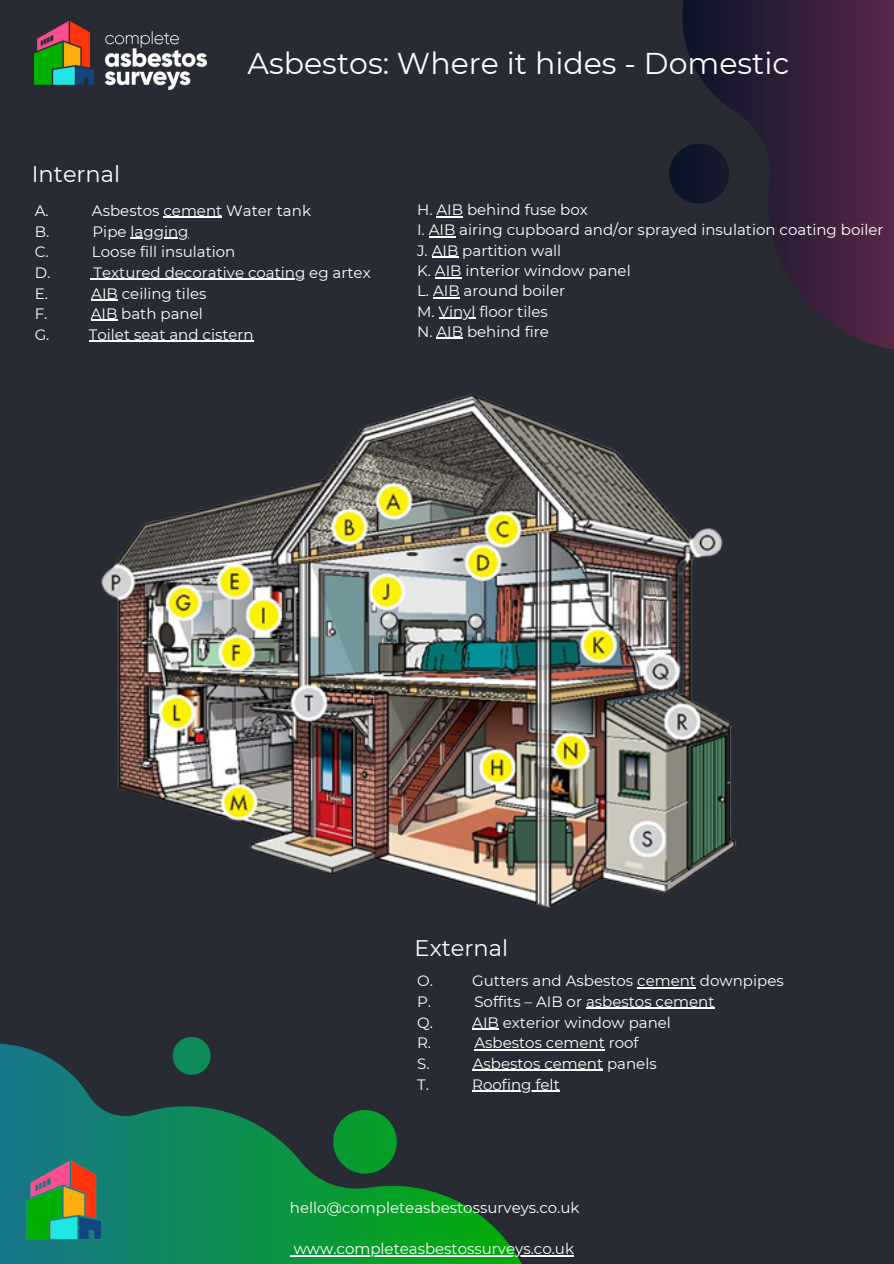
<style>
.page{position:relative;width:894px;height:1264px;background:#fff}
.page>*{position:absolute;margin:0;border:0;box-sizing:border-box;transform-origin:0 0}
.t1{font:30px "Montserrat";color:#fff}
.t2{font:22.5px "Montserrat";color:#fff}
.t3{font:15px "Montserrat";color:#fff}
</style>
<div class="page">
<div style="left:0;top:0;width:893px;height:1263px;background:#282b34"></div>
<svg style="left:0;top:1043px;width:543px;height:220px"></svg>
<svg style="left:333px;top:1110px;width:63px;height:63px"></svg>
<svg style="left:172px;top:1037px;width:38px;height:37px"></svg>
<svg style="left:682px;top:0;width:211px;height:349px"></svg>
<svg style="left:669px;top:144px;width:59px;height:59px"></svg>
<img style="left:35px;top:22px;width:171px;height:68px">
<img style="left:101px;top:321px;width:714px;height:587px">
<hr style="left:163px;top:217px;width:59px;height:1px;background:#fff">
<hr style="left:130px;top:237px;width:58px;height:1px;background:#fff">
<hr style="left:94px;top:278px;width:211px;height:2px;background:#fff">
<svg style="left:91px;top:299px;width:27px;height:1px"></svg>
<svg style="left:91px;top:320px;width:26px;height:1px"></svg>
<hr style="left:89px;top:340px;width:165px;height:2px;background:#fff">
<svg style="left:436px;top:216px;width:27px;height:1px"></svg>
<hr style="left:428px;top:236px;width:27px;height:2px;background:#fff">
<svg style="left:432px;top:257px;width:26px;height:1px"></svg>
<svg style="left:435px;top:277px;width:26px;height:1px"></svg>
<svg style="left:433px;top:297px;width:26px;height:1px"></svg>
<hr style="left:438px;top:317px;width:37px;height:2px;background:#fff">
<svg style="left:436px;top:338px;width:27px;height:1px"></svg>
<hr style="left:637px;top:986px;width:58px;height:2px;background:#fff">
<hr style="left:586px;top:1007px;width:128px;height:1px;background:#fff">
<svg style="left:472px;top:1028px;width:26px;height:1px"></svg>
<hr style="left:474px;top:1048px;width:130px;height:2px;background:#fff">
<hr style="left:472px;top:1069px;width:131px;height:1px;background:#fff">
<hr style="left:472px;top:1090px;width:87px;height:1px;background:#fff">
<hr style="left:294px;top:1254px;width:280px;height:2px;background:#fff">
<img style="left:0;top:1135px;width:128px;height:128px">
<p class="t2" style="left:32px;top:160px;width:90px">Internal</p>
<p class="t1" style="left:247px;top:45px;width:543px">Asbestos: Where it hides - Domestic</p>
<p class="t3" style="left:35px;top:201px;width:15px">A.</p>
<p class="t3" style="left:92px;top:201px;width:220px">Asbestos cement Water tank</p>
<p class="t3" style="left:35px;top:222px;width:16px">B.</p>
<p class="t3" style="left:92px;top:222px;width:97px">Pipe lagging</p>
<p class="t3" style="left:35px;top:243px;width:15px">C.</p>
<p class="t3" style="left:92px;top:243px;width:145px">Loose fill insulation</p>
<p class="t3" style="left:35px;top:263px;width:17px">D.</p>
<p class="t3" style="left:94px;top:263px;width:278px">Textured decorative coating eg artex</p>
<p class="t3" style="left:35px;top:284px;width:15px">E.</p>
<p class="t3" style="left:91px;top:284px;width:117px">AIB ceiling tiles</p>
<p class="t3" style="left:35px;top:304px;width:14px">F.</p>
<p class="t3" style="left:91px;top:304px;width:114px">AIB bath panel</p>
<p class="t3" style="left:35px;top:325px;width:16px">G.</p>
<p class="t3" style="left:89px;top:325px;width:166px">Toilet seat and cistern</p>
<p class="t3" style="left:417px;top:201px;width:172px">H. AIB behind fuse box</p>
<p class="t3" style="left:417px;top:221px;width:468px">I. AIB airing cupboard and/or sprayed insulation coating boiler</p>
<p class="t3" style="left:417px;top:241px;width:146px">J. AIB partition wall</p>
<p class="t3" style="left:417px;top:261px;width:215px">K. AIB interior window panel</p>
<p class="t3" style="left:417px;top:282px;width:149px">L. AIB around boiler</p>
<p class="t3" style="left:417px;top:302px;width:132px">M. Vinyl floor tiles</p>
<p class="t3" style="left:417px;top:322px;width:133px">N. AIB behind fire</p>
<p class="t2" style="left:414px;top:934px;width:95px">External</p>
<p class="t3" style="left:417px;top:971px;width:17px">O.</p>
<p class="t3" style="left:472px;top:971px;width:313px">Gutters and Asbestos cement downpipes</p>
<p class="t3" style="left:417px;top:992px;width:15px">P.</p>
<p class="t3" style="left:474px;top:992px;width:241px">Soffits – AIB or asbestos cement</p>
<p class="t3" style="left:417px;top:1013px;width:17px">Q.</p>
<p class="t3" style="left:472px;top:1013px;width:200px">AIB exterior window panel</p>
<p class="t3" style="left:417px;top:1033px;width:16px">R.</p>
<p class="t3" style="left:474px;top:1033px;width:166px">Asbestos cement roof</p>
<p class="t3" style="left:417px;top:1054px;width:14px">S.</p>
<p class="t3" style="left:472px;top:1054px;width:185px">Asbestos cement panels</p>
<p class="t3" style="left:417px;top:1074px;width:13px">T.</p>
<p class="t3" style="left:472px;top:1074px;width:89px">Roofing felt</p>
<p class="t3" style="left:290px;top:1198px;width:291px">hello@completeasbestossurveys.co.uk</p>
<p class="t3" style="left:294px;top:1239px;width:282px">www.completeasbestossurveys.co.uk</p>
</div>
